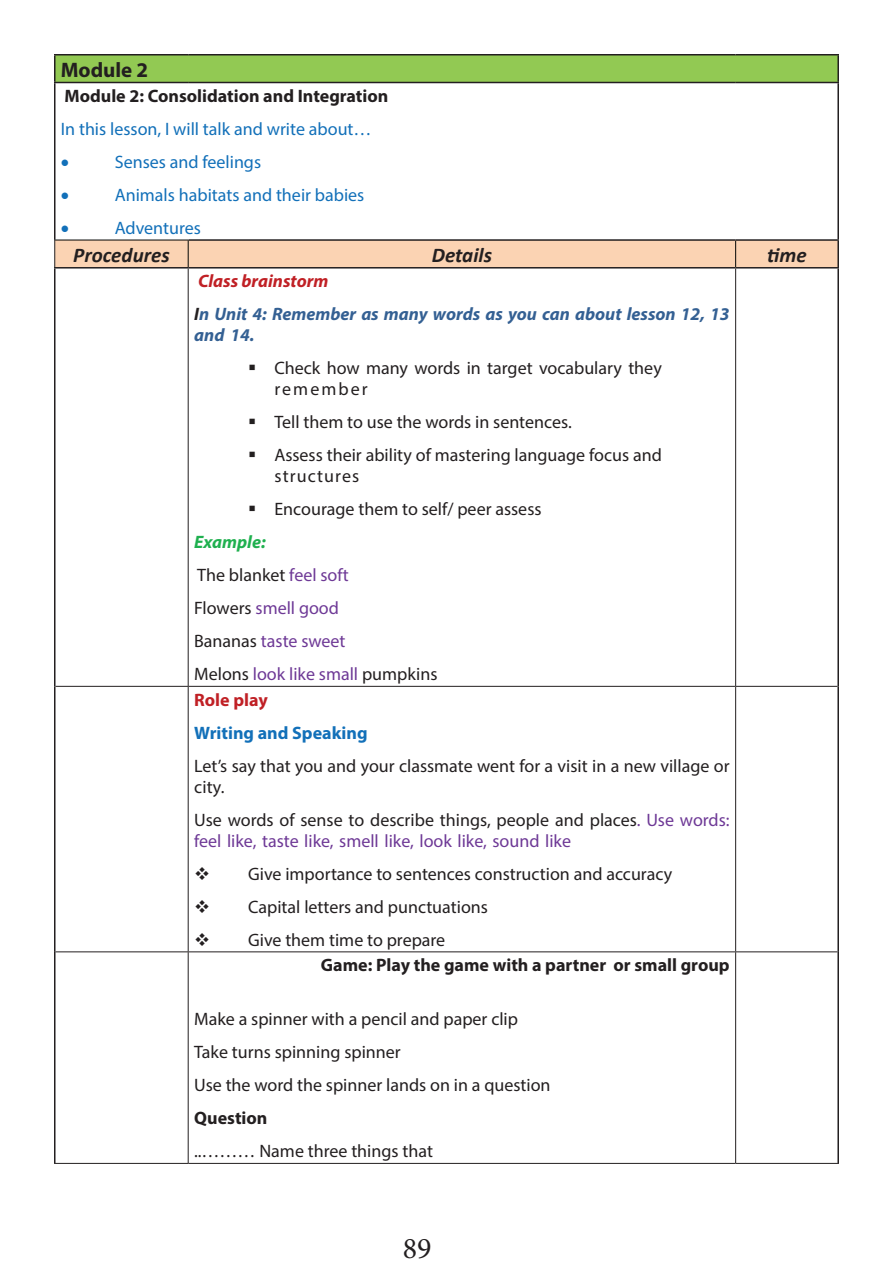
<style>
.page{position:relative;width:893px;height:1263px;background:#fff}
.page>*{position:absolute;margin:0;border:0;box-sizing:border-box;transform-origin:0 0}
.t1{font:30px "Minion Pro";color:#231f20}
.t2{font:italic 700 21px "Calibri";color:#231f20}
.t3{font:700 21px "Myriad Pro";color:#231f20}
.t4{font:18px/33px "Myriad Pro";color:#231f20}
.t5{font:700 18px/25.5px "Myriad Pro";color:#231f20}
.t6{font:18px/21px "Myriad Pro";color:#6e3996}
.t7{font:18px "Myriad Pro";color:#1270b9}
.t8{font:italic 700 18px/33px "Myriad Pro";color:#346093}
.t9{font:700 18px "Myriad Pro";color:#1270b9}
.t10{font:700 18px "Myriad Pro";color:#c02025}
.t11{font:18px "Symbol";color:#1270b9}
.s1{color:#c02025}
.s2{color:#231f20}
.s3{font-weight:700;font-style:italic;color:#1fb04f}
.s4{color:#6e3996}
.s5{font-weight:400}
</style>
<div class="page">
<div style="left:55px;top:55px;width:783px;height:27px;background:#92c953"></div>
<hr style="left:54px;top:54px;width:134px;height:2px;background:#231f20">
<hr style="left:54px;top:56px;width:2px;height:26px;background:#231f20">
<hr style="left:188px;top:54px;width:548px;height:2px;background:#231f20">
<hr style="left:736px;top:54px;width:103px;height:2px;background:#231f20">
<hr style="left:837px;top:56px;width:2px;height:26px;background:#231f20">
<hr style="left:54px;top:82px;width:134px;height:1px;background:#231f20">
<hr style="left:54px;top:83px;width:2px;height:157px;background:#231f20">
<hr style="left:188px;top:82px;width:548px;height:1px;background:#231f20">
<hr style="left:736px;top:82px;width:103px;height:1px;background:#231f20">
<hr style="left:837px;top:83px;width:2px;height:156px;background:#231f20">
<hr style="left:736px;top:239px;width:103px;height:2px;background:#231f20">
<hr style="left:837px;top:241px;width:2px;height:26px;background:#231f20">
<hr style="left:54px;top:267px;width:134px;height:2px;background:#231f20">
<hr style="left:54px;top:269px;width:2px;height:417px;background:#231f20">
<hr style="left:188px;top:267px;width:548px;height:2px;background:#231f20">
<hr style="left:736px;top:267px;width:103px;height:2px;background:#231f20">
<hr style="left:837px;top:269px;width:2px;height:417px;background:#231f20">
<hr style="left:54px;top:686px;width:2px;height:266px;background:#231f20">
<hr style="left:837px;top:686px;width:2px;height:266px;background:#231f20">
<hr style="left:54px;top:952px;width:2px;height:211px;background:#231f20">
<hr style="left:837px;top:952px;width:2px;height:211px;background:#231f20">
<hr style="left:188px;top:269px;width:1px;height:417px;background:#231f20">
<hr style="left:735px;top:269px;width:1px;height:417px;background:#231f20">
<hr style="left:188px;top:687px;width:1px;height:264px;background:#231f20">
<hr style="left:735px;top:687px;width:1px;height:264px;background:#231f20">
<hr style="left:188px;top:952px;width:1px;height:211px;background:#231f20">
<hr style="left:735px;top:952px;width:1px;height:211px;background:#231f20">
<hr style="left:56px;top:686px;width:132px;height:1px;background:#231f20">
<hr style="left:188px;top:686px;width:548px;height:1px;background:#231f20">
<hr style="left:736px;top:686px;width:101px;height:1px;background:#231f20">
<hr style="left:56px;top:951px;width:132px;height:1px;background:#231f20">
<hr style="left:188px;top:951px;width:548px;height:1px;background:#231f20">
<hr style="left:736px;top:951px;width:101px;height:1px;background:#231f20">
<hr style="left:54px;top:1163px;width:134px;height:1px;background:#231f20">
<hr style="left:188px;top:1163px;width:548px;height:1px;background:#231f20">
<hr style="left:736px;top:1163px;width:103px;height:1px;background:#231f20">
<svg style="left:54px;top:234px;width:784px;height:34px"></svg>
<p class="t3" style="left:61px;top:56px;width:89px">Module 2</p>
<p class="t5" style="left:64px;top:83px;width:325px">Module 2: Consolidation and Integration</p>
<p class="t7" style="left:61px;top:118px;width:312px">In this lesson, I will talk and write about…</p>
<p class="t11" style="left:61px;top:150px;width:10px">•</p>
<p class="t7" style="left:115px;top:151px;width:148px">Senses and feelings</p>
<p class="t11" style="left:61px;top:183px;width:10px">•</p>
<p class="t7" style="left:115px;top:184px;width:251px">Animals habitats and their babies</p>
<p class="t11" style="left:61px;top:216px;width:10px">•</p>
<p class="t7" style="left:115px;top:217px;width:88px">Adventures</p>
<p class="t2" style="left:73px;top:240px;width:98px">Procedures</p>
<p class="t2" style="left:432px;top:240px;width:62px">Details</p>
<p class="t2" style="left:767px;top:240px;width:41px">time</p>
<p class="t8" style="left:194px;top:264px;width:537px"><span class="s1">Class brainstorm<br></span><span class="s2">I</span>n Unit 4: Remember as many words as you can about lesson 12, 13</p>
<p class="t8" style="left:194px;top:318px;width:62px">and 14.</p>
<p class="t4" style="left:274px;top:357px;width:389px;line-height:21px;text-indent:-26px">▪ Check how many words in target vocabulary they remember</p>
<p class="t4" style="left:248px;top:405px;width:325px">▪ Tell them to use the words in sentences.</p>
<p class="t4" style="left:274px;top:444px;width:389px;line-height:21px;text-indent:-26px">▪ Assess their ability of mastering language focus and structures</p>
<p class="t4" style="left:194px;top:492px;width:349px;text-indent:54px">▪ Encourage them to self/ peer assess<br><span class="s3">Example:<br></span>The blanket <span class="s4">feel soft<br></span>Flowers <span class="s4">smell good<br></span>Bananas <span class="s4">taste sweet<br></span>Melons <span class="s4">look like small</span> pumpkins</p>
<p class="t10" style="left:194px;top:688px;width:75px">Role play</p>
<p class="t9" style="left:194px;top:721px;width:175px">Writing and Speaking</p>
<p class="t4" style="left:194px;top:755px;width:537px;line-height:21px">Let’s say that you and your classmate went for a visit in a new village or city.</p>
<p class="t6" style="left:194px;top:809px;width:537px"><span class="s2">Use words of sense to describe things, people and places</span>. Use words: feel like, taste like, smell like, look like, sound like</p>
<p class="t4" style="left:194px;top:857px;width:480px">❖ Give importance to sentences construction and accuracy</p>
<p class="t4" style="left:194px;top:890px;width:295px">❖ Capital letters and punctuations</p>
<p class="t5" style="left:321px;top:926px;width:410px;text-indent:-127px">❖ <span class="s5">Give them time to prepare<br></span>Game: Play the game with a partner or small group</p>
<p class="t4" style="left:194px;top:1002px;width:358px">Make a spinner with a pencil and paper clip<br>Take turns spinning spinner<br>Use the word the spinner lands on in a question</p>
<p class="t5" style="left:194px;top:1105px;width:75px">Question</p>
<p class="t4" style="left:194px;top:1134px;width:240px">..……… Name three things that</p>
<h1 class="t1" style="left:403px;top:1229px;width:30px">89</h1>
</div>
